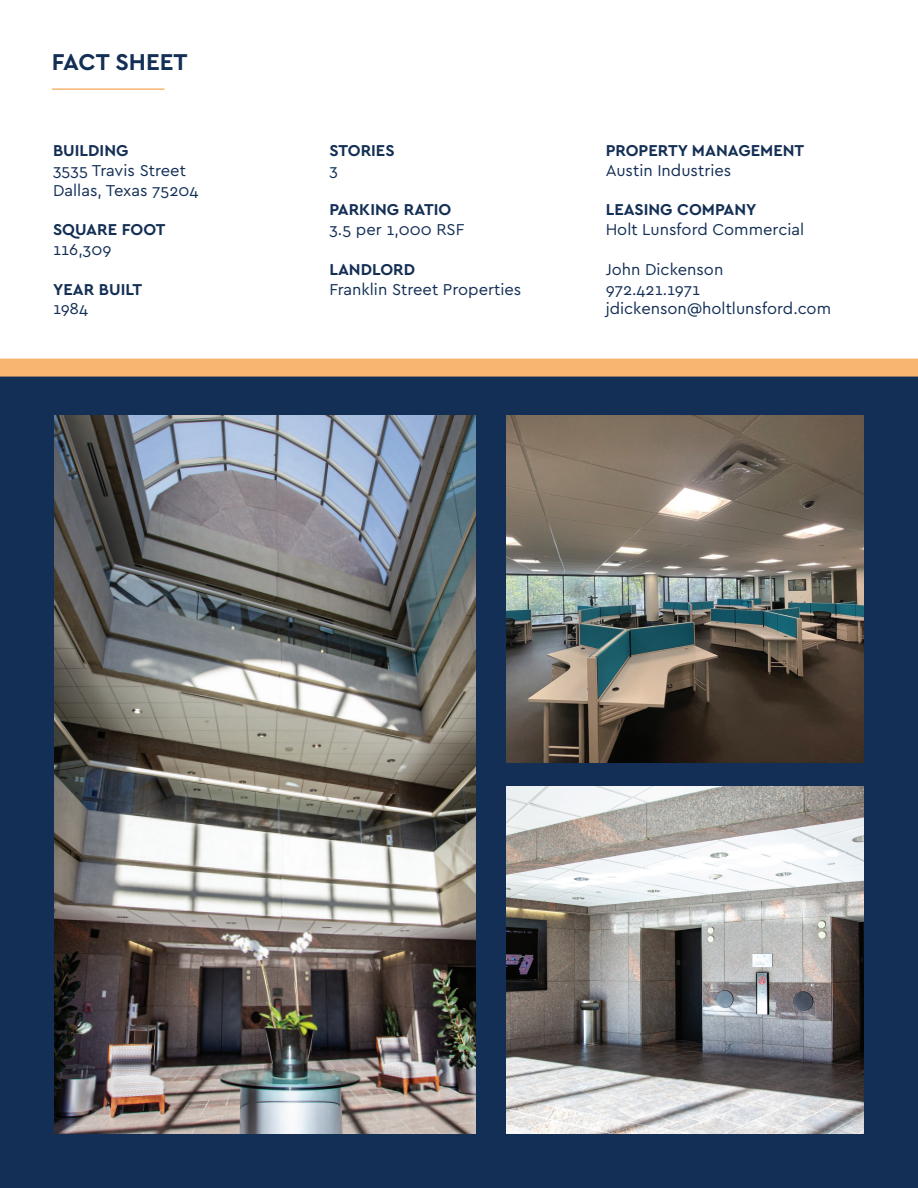
<style>
.page{position:relative;width:918px;height:1188px;background:#fff}
.page>*{position:absolute;margin:0;border:0;box-sizing:border-box;transform-origin:0 0}
.t1{font:700 24px "Cera Basic";color:#142f55}
.t2{font:16.5px/19.8px "Cera Basic";color:#142f55}
.t3{font:700 16.5px "Cera Basic";color:#142f55}
</style>
<div class="page">
<div style="left:0;top:376px;width:918px;height:812px;background:#142f55"></div>
<div style="left:0;top:359px;width:918px;height:18px;background:#f8b572"></div>
<hr style="left:52px;top:88px;width:112px;height:2px;background:#f8b572">
<img style="left:54px;top:415px;width:421px;height:719px">
<img style="left:507px;top:415px;width:357px;height:347px">
<img style="left:507px;top:787px;width:357px;height:347px">
<h1 class="t1" style="left:52px;top:48px;width:137px">FACT SHEET</h1>
<p class="t3" style="left:53px;top:141px;width:77px">BUILDING</p>
<p class="t2" style="left:53px;top:160px;width:147px">3535 Travis Street<br>Dallas, Texas 75204</p>
<p class="t3" style="left:53px;top:220px;width:114px">SQUARE FOOT</p>
<p class="t2" style="left:53px;top:240px;width:60px">116,309</p>
<p class="t3" style="left:53px;top:280px;width:91px">YEAR BUILT</p>
<p class="t2" style="left:53px;top:299px;width:37px">1984</p>
<p class="t3" style="left:329px;top:141px;width:67px">STORIES</p>
<p class="t2" style="left:329px;top:160px;width:10px">3</p>
<p class="t3" style="left:329px;top:200px;width:123px">PARKING RATIO</p>
<p class="t2" style="left:329px;top:220px;width:137px">3.5 per 1,000 RSF</p>
<p class="t3" style="left:329px;top:260px;width:87px">LANDLORD</p>
<p class="t2" style="left:329px;top:279px;width:193px">Franklin Street Properties</p>
<p class="t3" style="left:606px;top:141px;width:200px">PROPERTY MANAGEMENT</p>
<p class="t2" style="left:606px;top:160px;width:127px">Austin Industries</p>
<p class="t3" style="left:606px;top:200px;width:152px">LEASING COMPANY</p>
<p class="t2" style="left:606px;top:220px;width:200px">Holt Lunsford Commercial</p>
<p class="t2" style="left:606px;top:259px;width:227px">John Dickenson<br>972.421.1971 jdickenson@holtlunsford.com</p>
</div>
